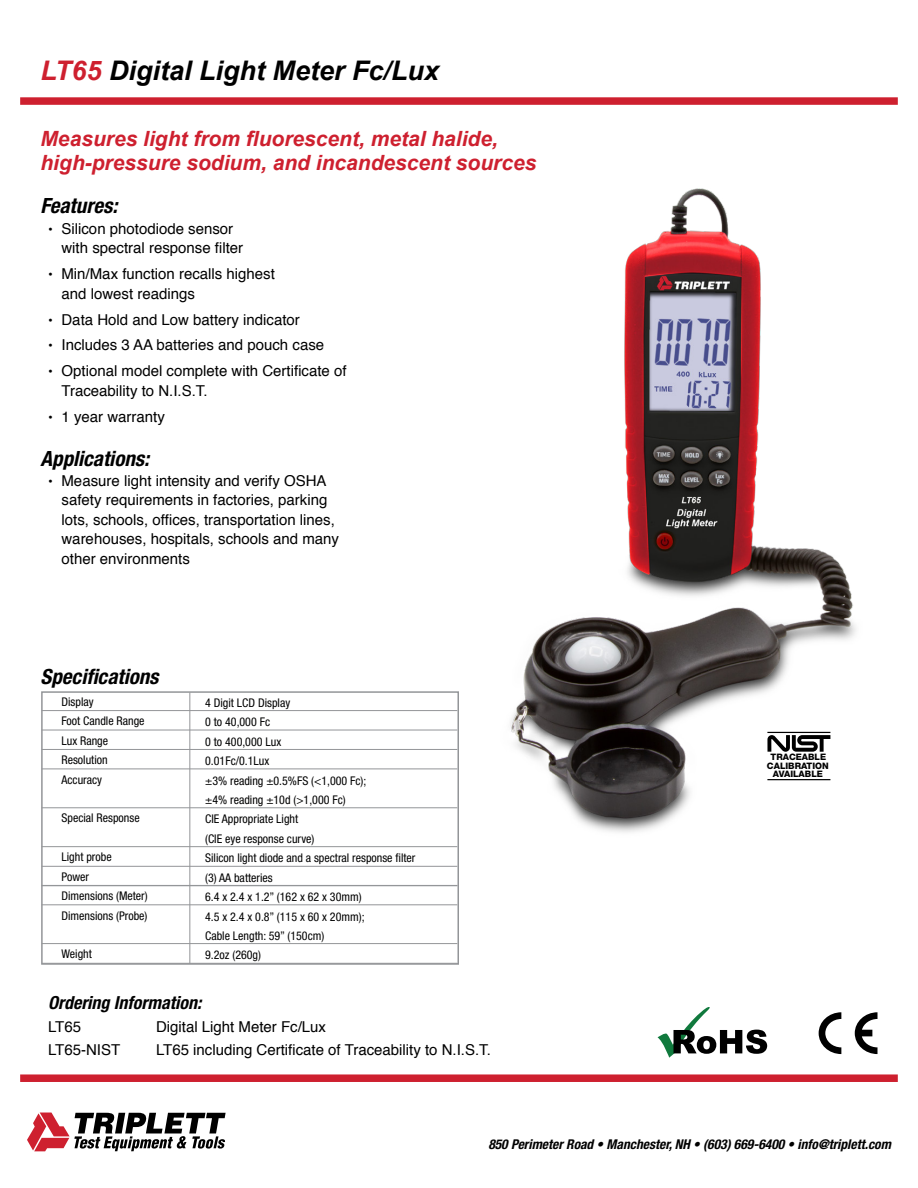
<style>
.page{position:relative;width:918px;height:1188px;background:#fff}
.page>*{position:absolute;margin:0;border:0;box-sizing:border-box;transform-origin:0 0}
.t1{font:italic 700 27px "Arial";color:#000}
.t2{font:italic 700 21px/24px "Arial";color:#ce202f}
.t3{font:italic 700 condensed 21px "Helvetica Neue LT Std";color:#000}
.t4{font:italic 700 condensed 18px "Helvetica Neue LT Std";color:#000}
.t5{font:15px/19.5px "Helvetica";color:#000}
.t6{font:italic 700 condensed 13.5px "Helvetica Neue LT Std";color:#000}
.t7{font:condensed 12px/19.5px "Helvetica Neue LT Std";color:#000}
.t8{font:800 8.85px/8.6px "Helvetica Neue LT Std";color:#000;text-align:center}
.s1{color:#ce202f}
.s2{font-size:13.5px}
</style>
<div class="page">
<div style="left:41px;top:691px;width:418px;height:274px;border:2px solid #939598"></div>
<img style="left:458px;top:188px;width:398px;height:672px">
<div style="left:20px;top:97px;width:878px;height:8px;background:#ce202f"></div>
<svg style="left:27px;top:1113px;width:199px;height:38px"></svg>
<div style="left:20px;top:1074px;width:878px;height:8px;background:#ce202f"></div>
<svg style="left:819px;top:1012px;width:22px;height:42px"></svg>
<svg style="left:855px;top:1012px;width:23px;height:42px"></svg>
<svg style="left:658px;top:1007px;width:109px;height:51px"></svg>
<hr style="left:42px;top:710px;width:415px;height:1px;background:#939598">
<hr style="left:42px;top:730px;width:415px;height:1px;background:#939598">
<hr style="left:42px;top:749px;width:415px;height:1px;background:#939598">
<hr style="left:42px;top:769px;width:415px;height:1px;background:#939598">
<hr style="left:42px;top:807px;width:415px;height:1px;background:#939598">
<hr style="left:42px;top:866px;width:415px;height:1px;background:#939598">
<hr style="left:42px;top:846px;width:415px;height:1px;background:#939598">
<hr style="left:42px;top:885px;width:415px;height:1px;background:#939598">
<hr style="left:42px;top:963px;width:415px;height:1px;background:#939598">
<hr style="left:42px;top:904px;width:415px;height:1px;background:#939598">
<hr style="left:42px;top:943px;width:415px;height:1px;background:#939598">
<hr style="left:189px;top:692px;width:1px;height:272px;background:#939598">
<svg style="left:767px;top:735px;width:63px;height:17px"></svg>
<hr style="left:767px;top:779px;width:63px;height:1px;background:#000">
<hr style="left:767px;top:732px;width:63px;height:1px;background:#000">
<h1 class="t1" style="left:40px;top:52px;width:400px"><span class="s1">LT65</span> Digital Light Meter Fc/Lux</h1>
<h2 class="t2" style="left:40px;top:128px;width:497px">Measures light from fluorescent, metal halide, high-pressure sodium, and incandescent sources</h2>
<h2 class="t3" style="left:40px;top:193px;width:78px">Features:</h2>
<p class="t5" style="left:62px;top:219px;width:183px;text-indent:-14px"><span class="s2">•</span> Silicon photodiode sensor with spectral response filter</p>
<p class="t5" style="left:62px;top:264px;width:215px;text-indent:-14px"><span class="s2">•</span> Min/Max function recalls highest and lowest readings</p>
<p class="t5" style="left:48px;top:310px;width:253px"><span class="s2">•</span> Data Hold and Low battery indicator</p>
<p class="t5" style="left:48px;top:336px;width:278px"><span class="s2">•</span> Includes 3 AA batteries and pouch case</p>
<p class="t5" style="left:62px;top:362px;width:287px;text-indent:-14px"><span class="s2">•</span> Optional model complete with Certificate of<br>Traceability to N.I.S.T.</p>
<p class="t5" style="left:48px;top:407px;width:118px"><span class="s2">•</span> 1 year warranty</p>
<h2 class="t3" style="left:40px;top:446px;width:110px">Applications:</h2>
<p class="t5" style="left:62px;top:471px;width:279px;text-indent:-14px"><span class="s2">•</span> Measure light intensity and verify OSHA safety requirements in factories, parking lots, schools, offices, transportation lines, warehouses, hospitals, schools and many other environments</p>
<h2 class="t3" style="left:40px;top:663px;width:120px">Specifications</h2>
<p class="t7" style="left:62px;top:692px;width:85px">Display<br>Foot Candle Range<br>Lux Range<br>Resolution<br>Accuracy</p>
<p class="t7" style="left:62px;top:808px;width:80px">Special Response</p>
<p class="t7" style="left:62px;top:847px;width:88px">Light probe<br>Power<br>Dimensions (Meter)<br>Dimensions (Probe)</p>
<p class="t7" style="left:62px;top:944px;width:32px">Weight</p>
<p class="t7" style="left:205px;top:693px;width:212px">4 Digit LCD Display<br>0 to 40,000 Fc<br>0 to 400,000 Lux<br>0.01Fc/0.1Lux<br>±3% reading ±0.5%FS (&lt;1,000 Fc);<br>±4% reading ±10d (&gt;1,000 Fc)<br>CIE Appropriate Light<br>(CIE eye response curve)<br>Silicon light diode and a spectral response filter (3) AA batteries<br>6.4 x 2.4 x 1.2” (162 x 62 x 30mm)<br>4.5 x 2.4 x 0.8” (115 x 60 x 20mm);<br>Cable Length: 59” (150cm)<br>9.2oz (260g)</p>
<p class="t4" style="left:48px;top:991px;width:155px">Ordering Information:</p>
<p class="t5" style="left:48px;top:1017px;width:35px">LT65</p>
<p class="t5" style="left:156px;top:1017px;width:172px">Digital Light Meter Fc/Lux</p>
<p class="t5" style="left:48px;top:1040px;width:74px">LT65-NIST</p>
<p class="t5" style="left:156px;top:1040px;width:336px">LT65 including Certificate of Traceability to N.I.S.T.</p>
<p class="t8" style="left:767px;top:753px;width:63px">TRACEABLE<br>CALIBRATION<br>AVAILABLE</p>
<p class="t6" style="left:488px;top:1136px;width:404px">850 Perimeter Road • Manchester, NH • (603) 669-6400 • info@triplett.com</p>
</div>
